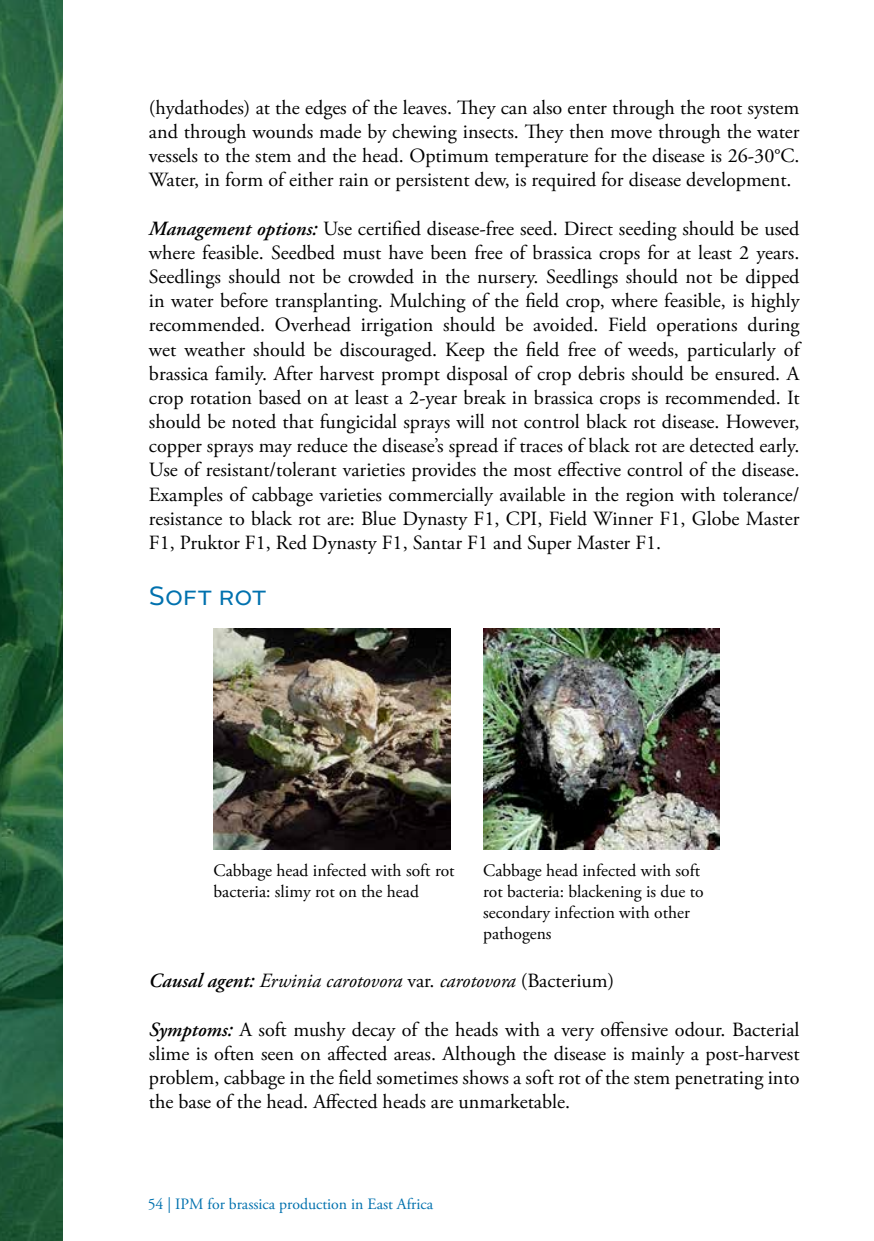
<style>
.page{position:relative;width:874px;height:1241px;background:#fff}
.page>*{position:absolute;margin:0;border:0;box-sizing:border-box;transform-origin:0 0}
.t1{font:26.25px "Alright Sans";color:#0071ae}
.t2{font:20.12px/24.2px "Adobe Garamond Pro";color:#000;text-align:justify}
.t3{font:italic 20.12px "Adobe Garamond Pro";color:#000}
.t4{font:17.5px/21px "Adobe Garamond Pro";color:#000}
.t5{font:15.75px "Adobe Garamond Pro";color:#0071ae}
.s1{font-weight:600;font-style:italic}
.s2{font-weight:600}
.s3{font-style:normal}
</style>
<div class="page">
<svg style="left:0;top:0;width:62px;height:1240px;background:#27613d"></svg>
<img style="left:213px;top:628px;width:237px;height:221px">
<img style="left:483px;top:628px;width:236px;height:221px">
<p class="t2" style="left:149px;top:96px;width:651px">(hydathodes) at the edges of the leaves. They can also enter through the root system and through wounds made by chewing insects. They then move through the water vessels to the stem and the head. Optimum temperature for the disease is 26-30°C.<br>Water, in form of either rain or persistent dew, is required for disease development.</p>
<p class="t2" style="left:149px;top:217px;width:651px"><span class="s1">Management options:</span> Use certified disease-free seed. Direct seeding should be used where feasible. Seedbed must have been free of brassica crops for at least 2 years.<br>Seedlings should not be crowded in the nursery. Seedlings should not be dipped in water before transplanting. Mulching of the field crop, where feasible, is highly recommended. Overhead irrigation should be avoided. Field operations during wet weather should be discouraged. Keep the field free of weeds, particularly of brassica family. After harvest prompt disposal of crop debris should be ensured. A crop rotation based on at least a 2-year break in brassica crops is recommended. It should be noted that fungicidal sprays will not control black rot disease. However, copper sprays may reduce the disease’s spread if traces of black rot are detected early.<br>Use of resistant/tolerant varieties provides the most effective control of the disease.<br>Examples of cabbage varieties commercially available in the region with tolerance/ resistance to black rot are: Blue Dynasty F1, CPI, Field Winner F1, Globe Master F1, Pruktor F1, Red Dynasty F1, Santar F1 and Super Master F1.</p>
<h1 class="t1" style="left:149px;top:577px;width:119px">Soft rot</h1>
<p class="t4" style="left:213px;top:860px;width:242px">Cabbage head infected with soft rot bacteria: slimy rot on the head</p>
<p class="t4" style="left:483px;top:860px;width:222px">Cabbage head infected with soft rot bacteria: blackening is due to secondary infection with other pathogens</p>
<p class="t3" style="left:149px;top:968px;width:466px"><span class="s2">Causal agent:</span> Erwinia carotovora <span class="s3">var.</span> carotovora <span class="s3">(Bacterium)</span></p>
<p class="t2" style="left:149px;top:1017px;width:651px"><span class="s1">Symptoms:</span> A soft mushy decay of the heads with a very offensive odour. Bacterial slime is often seen on affected areas. Although the disease is mainly a post-harvest problem, cabbage in the field sometimes shows a soft rot of the stem penetrating into the base of the head. Affected heads are unmarketable.</p>
<p class="t5" style="left:148px;top:1194px;width:287px">54 | IPM for brassica production in East Africa</p>
</div>
